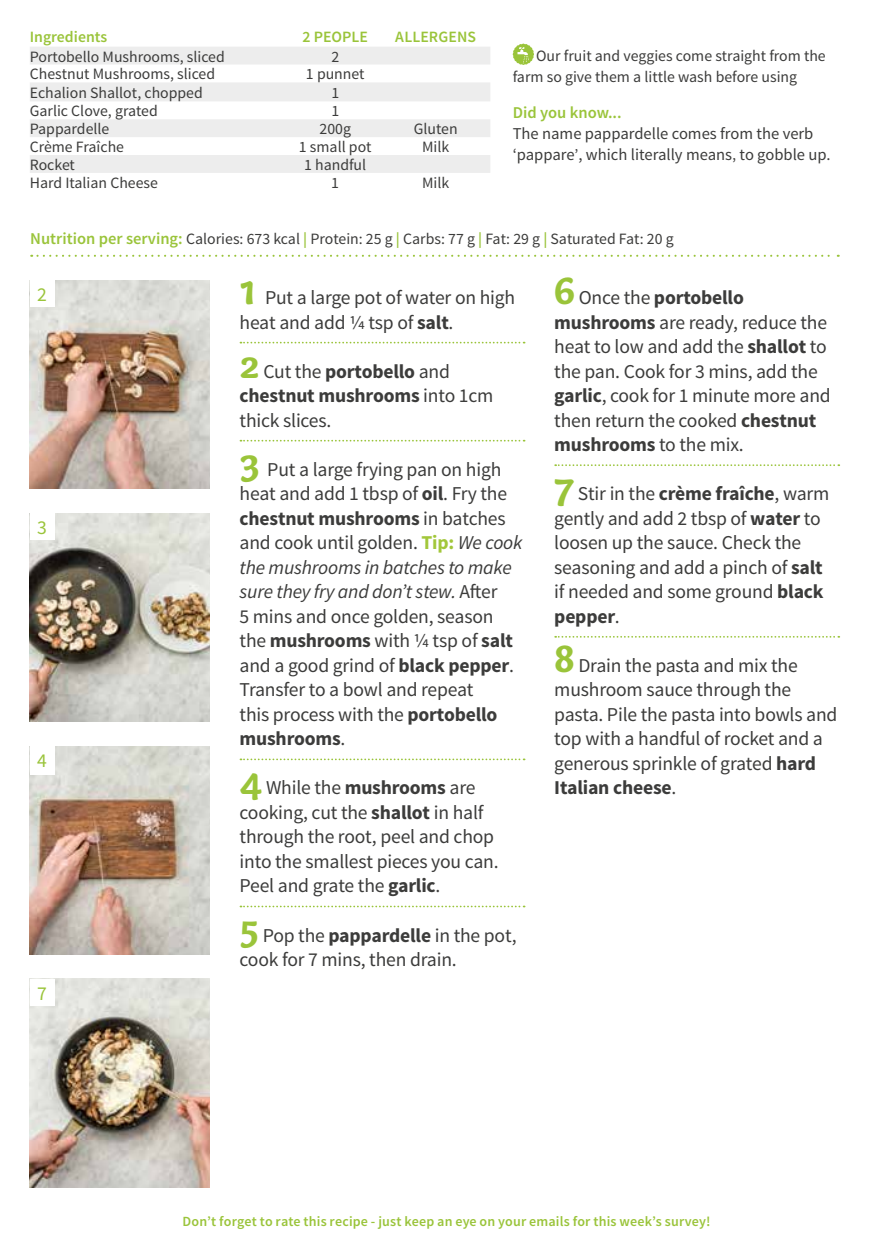
<style>
.page{position:relative;width:869px;height:1241px;background:#fff}
.page>*{position:absolute;margin:0;border:0;box-sizing:border-box;transform-origin:0 0}
.t1{font:700 45.5px "Capucine Basic";color:#9ac43a}
.t2{font:19.6px/24.5px "Source Sans Pro";letter-spacing:-.01em;color:#3c3c3b}
.t3{font:19.6px "Source Sans Pro";color:#9ac43a}
.t4{font:16.45px/21px "Source Sans Pro";color:#3c3c3b}
.t5{font:600 16.45px "Source Sans Pro";color:#9ac43a}
.t6{font:15.75px/21px "Source Sans Pro";color:#3c3c3b}
.t7{font:600 15.75px "Source Sans Pro";color:#9ac43a}
.t8{font:600 14px "Source Sans Pro";letter-spacing:.015em;color:#9ac43a}
.s1{font-size:15.75px}
.s2{font-weight:600;font-size:16.45px;color:#9ac43a}
.s3{font-weight:600;color:#9ac43a}
.s4{font-weight:700}
.s5{font-family:"Capucine Basic";font-weight:700;font-size:41.12px;color:#9ac43a}
.s6{font-weight:700;color:#a2c73a}
.s7{font-style:italic}
</style>
<div class="page">
<img style="left:30px;top:978px;width:180px;height:209px">
<img style="left:30px;top:746px;width:180px;height:208px">
<img style="left:30px;top:280px;width:180px;height:208px">
<img style="left:30px;top:513px;width:180px;height:208px">
<svg style="left:240px;top:342px;width:284px;height:1px"></svg>
<svg style="left:240px;top:440px;width:284px;height:1px"></svg>
<svg style="left:240px;top:758px;width:284px;height:2px"></svg>
<svg style="left:240px;top:905px;width:284px;height:2px"></svg>
<svg style="left:555px;top:464px;width:283px;height:2px"></svg>
<svg style="left:555px;top:636px;width:283px;height:1px"></svg>
<svg style="left:31px;top:255px;width:807px;height:2px"></svg>
<svg style="left:30px;top:47px;width:460px;height:126px;fill:#ededed"></svg>
<div style="left:30px;top:280px;width:25px;height:27px;background:#fff"></div>
<div style="left:30px;top:513px;width:25px;height:26px;background:#fff"></div>
<div style="left:30px;top:746px;width:25px;height:28px;background:#fff"></div>
<div style="left:30px;top:978px;width:25px;height:27px;background:#fff"></div>
<svg style="left:512px;top:43px;width:22px;height:22px"></svg>
<p class="t7" style="left:30px;top:26px;width:79px">Ingredients</p>
<p class="t7" style="left:302px;top:26px;width:67px">2 PEOPLE</p>
<p class="t7" style="left:395px;top:26px;width:82px">ALLERGENS</p>
<p class="t6" style="left:30px;top:46px;width:196px">Portobello Mushrooms, sliced</p>
<p class="t6" style="left:331px;top:46px;width:9px">2</p>
<p class="t6" style="left:30px;top:64px;width:187px">Chestnut Mushrooms, sliced</p>
<p class="t6" style="left:306px;top:64px;width:60px">1 punnet</p>
<p class="t6" style="left:30px;top:82px;width:174px">Echalion Shallot, chopped</p>
<p class="t6" style="left:331px;top:82px;width:9px">1</p>
<p class="t6" style="left:30px;top:101px;width:129px">Garlic Clove, grated</p>
<p class="t6" style="left:331px;top:101px;width:9px">1</p>
<p class="t6" style="left:30px;top:119px;width:81px">Pappardelle</p>
<p class="t6" style="left:319px;top:119px;width:33px">200g</p>
<p class="t6" style="left:413px;top:119px;width:45px">Gluten</p>
<p class="t6" style="left:30px;top:136px;width:96px">Crème Fraîche</p>
<p class="t6" style="left:299px;top:136px;width:74px">1 small pot</p>
<p class="t6" style="left:422px;top:136px;width:29px">Milk</p>
<p class="t6" style="left:30px;top:154px;width:47px">Rocket</p>
<p class="t6" style="left:304px;top:154px;width:63px">1 handful</p>
<p class="t6" style="left:30px;top:172px;width:130px">Hard Italian Cheese</p>
<p class="t6" style="left:331px;top:172px;width:9px">1</p>
<p class="t6" style="left:422px;top:172px;width:29px">Milk</p>
<p class="t6" style="left:512px;top:46px;width:314px;text-indent:23px">Our fruit and veggies come straight from the farm so give them a little wash before using</p>
<p class="t5" style="left:512px;top:102px;width:110px">Did you know...</p>
<p class="t4" style="left:512px;top:123px;width:319px">The name pappardelle comes from the verb ‘pappare<span class="s1">’</span>, which literally means‚ to gobble up.</p>
<p class="t6" style="left:30px;top:229px;width:644px"><span class="s2">Nutrition per serving:</span> Calories: 673 kcal <span class="s3">|</span> Protein: 25 g <span class="s3">|</span> Carbs: 77 g <span class="s3">|</span> Fat: 29 g <span class="s3">|</span> Saturated Fat: 20 g</p>
<p class="t3" style="left:37px;top:282px;width:11px">2</p>
<p class="t3" style="left:37px;top:515px;width:11px">3</p>
<p class="t3" style="left:37px;top:748px;width:11px">4</p>
<p class="t3" style="left:37px;top:980px;width:11px">7</p>
<h1 class="t1" style="left:239px;top:254px;width:18px">1</h1>
<p class="t2" style="left:239px;top:285px;width:277px;text-indent:25px">Put a large pot of water on high heat and add 1/4 tsp of <span class="s4">salt</span>.</p>
<p class="t2" style="left:239px;top:359px;width:255px"><span class="s5">2</span> Cut the <span class="s4">portobello</span> and <span class="s4">chestnut mushrooms</span> into 1cm thick slices.</p>
<p class="t2" style="left:239px;top:457px;width:284px"><span class="s5">3</span> Put a large frying pan on high heat and add 1 tbsp of <span class="s4">oil</span>. Fry the <span class="s4">chestnut mushrooms</span> in batches and cook until golden. <span class="s6">Tip:</span> <span class="s7">We cook the mushrooms in batches to make sure they fry and don’t stew.</span> After<br>5 mins and once golden, season the <span class="s4">mushrooms</span> with ¼ tsp of <span class="s4">salt </span>and a good grind of <span class="s4">black pepper</span>.<br>Transfer to a bowl and repeat<br>this process with the <span class="s4">portobello mushrooms</span>.</p>
<p class="t2" style="left:239px;top:775px;width:260px"><span class="s5">4</span> While the <span class="s4">mushrooms</span> are cooking, cut the <span class="s4">shallot</span> in half through the root, peel and chop into the smallest pieces you can.<br>Peel and grate the <span class="s4">garlic</span>.</p>
<p class="t2" style="left:239px;top:922px;width:278px"><span class="s5">5</span> Pop the <span class="s4">pappardelle</span> in the pot, cook for 7 mins, then drain.</p>
<p class="t2" style="left:554px;top:285px;width:278px"><span class="s5">6</span> Once the <span class="s4">portobello mushrooms</span> are ready, reduce the heat to low and add the <span class="s4">shallot</span> to the pan. Cook for 3 mins, add the <span class="s4">garlic</span>, cook for 1 minute more and then return the cooked <span class="s4">chestnut mushrooms</span> to the mix.</p>
<p class="t2" style="left:554px;top:481px;width:276px"><span class="s5">7</span> Stir in the <span class="s4">crème fraîche</span>, warm gently and add 2 tbsp of <span class="s4">water</span> to loosen up the sauce. Check the seasoning and add a pinch of <span class="s4">salt </span>if needed and some ground <span class="s4">black pepper</span>.</p>
<p class="t2" style="left:554px;top:653px;width:284px"><span class="s5">8</span> Drain the pasta and mix the mushroom sauce through the pasta. Pile the pasta into bowls and top with a handful of rocket and a generous sprinkle of grated <span class="s4">hard<br>Italian cheese</span>.</p>
<p class="t8" style="left:182px;top:1212px;width:529px">Don’t forget to rate this recipe - just keep an eye on your emails for this week’s survey!</p>
</div>
